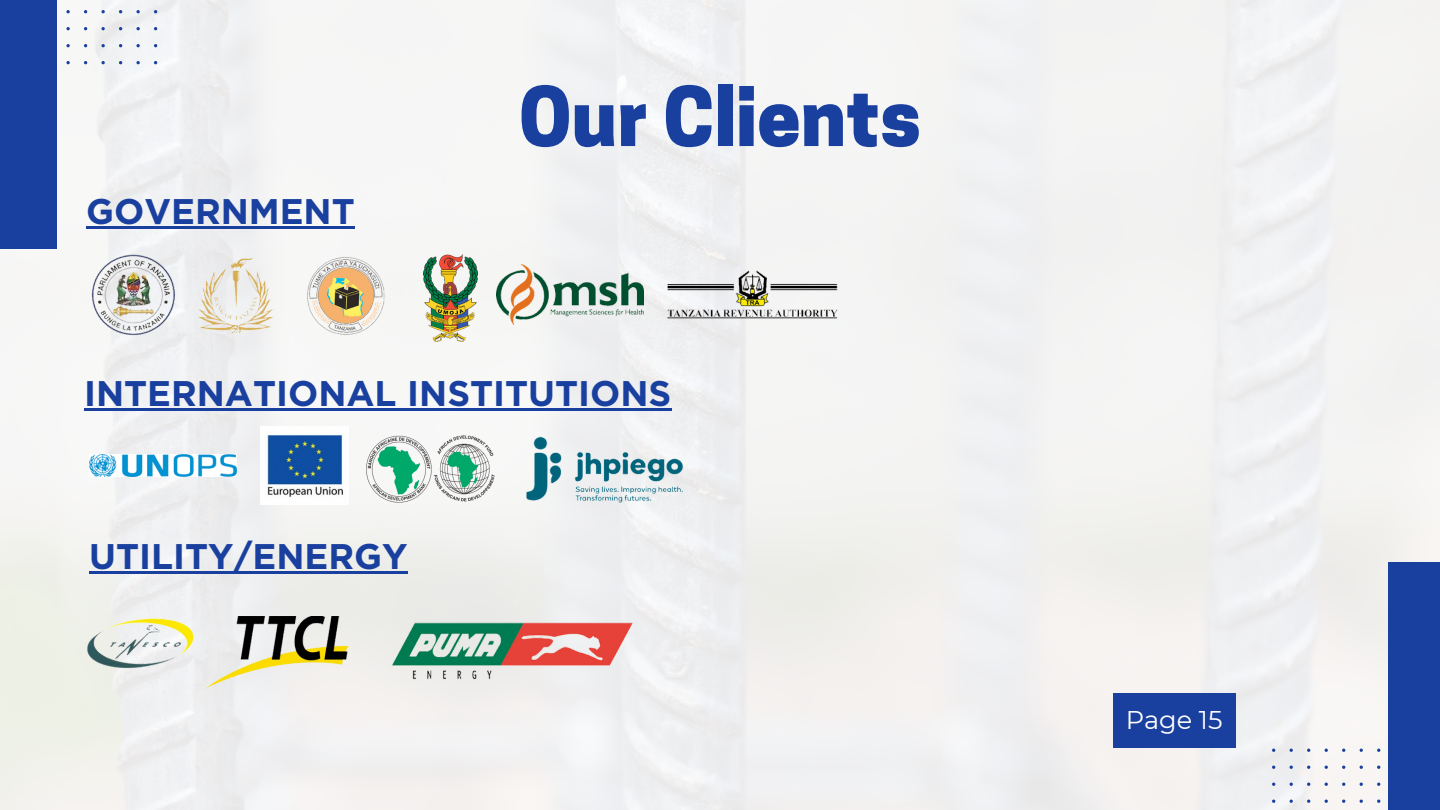
<style>
.page{position:relative;width:1440px;height:810px;background:#f2f2f2}
.page>*{position:absolute;margin:0;border:0;box-sizing:border-box;transform-origin:0 0}
.t1{font:800 77px "Cooper Hewitt";color:#1a409f}
.t2{font:700 35.6px "Gotham";color:#1a409f}
.t3{font:25.6px "Montserrat";color:#fff}
</style>
<div class="page">
<svg style="left:57px;top:0;width:100px;height:64px"></svg>
<svg style="left:1272px;top:749px;width:116px;height:61px"></svg>
<div style="left:0;top:0;width:57px;height:249px;background:#1a409f"></div>
<div style="left:1388px;top:562px;width:52px;height:248px;background:#1a409f"></div>
<img style="left:86px;top:248px;width:94px;height:94px">
<img style="left:192px;top:255px;width:89px;height:82px">
<img style="left:300px;top:255px;width:91px;height:82px">
<img style="left:423px;top:255px;width:55px;height:87px">
<img style="left:497px;top:265px;width:147px;height:60px">
<img style="left:662px;top:271px;width:180px;height:48px">
<img style="left:89px;top:455px;width:148px;height:22px">
<img style="left:261px;top:427px;width:87px;height:78px">
<img style="left:364px;top:435px;width:133px;height:68px">
<div style="left:1113px;top:693px;width:123px;height:55px;background:#1a409f"></div>
<img style="left:81px;top:616px;width:117px;height:56px">
<img style="left:206px;top:616px;width:142px;height:72px">
<img style="left:386px;top:612px;width:252px;height:76px">
<img style="left:521px;top:427px;width:194px;height:85px">
<hr style="left:86px;top:226px;width:269px;height:3px;background:#1a409f">
<hr style="left:84px;top:408px;width:587px;height:3px;background:#1a409f">
<hr style="left:89px;top:571px;width:318px;height:3px;background:#1a409f">
<p class="t2" style="left:86px;top:190px;width:270px">GOVERNMENT</p>
<h1 class="t1" style="left:519px;top:88px;width:403px">Our Clients</h1>
<p class="t2" style="left:84px;top:373px;width:589px">INTERNATIONAL INSTITUTIONS</p>
<p class="t2" style="left:89px;top:536px;width:320px">UTILITY/ENERGY</p>
<p class="t3" style="left:1126px;top:704px;width:98px">Page 15</p>
</div>
